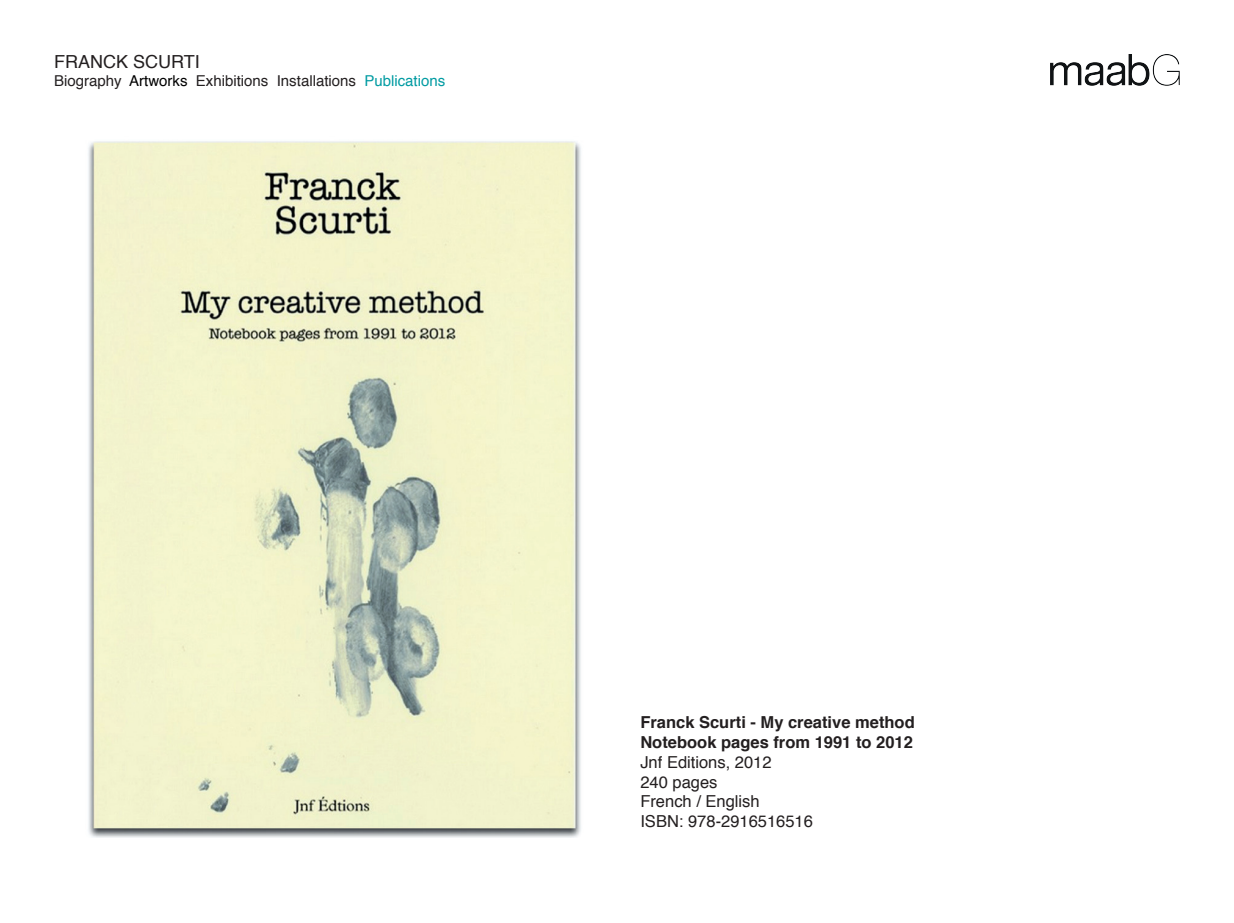
<style>
.page{position:relative;width:1234px;height:923px;background:#fff}
.page>*{position:absolute;margin:0;border:0;box-sizing:border-box;transform-origin:0 0}
.t1{font:18px "Helvetica";color:#231f20}
.t2{font:16.5px/19.8px "Helvetica";color:#231f20}
.t3{font:700 16.5px/19.8px "Helvetica";color:#231f20}
.t4{font:15px "Helvetica";color:#231f20}
.s1{color:#000}
.s2{color:#009ba2}
</style>
<div class="page">
<img style="left:88px;top:141px;width:493px;height:697px">
<img style="left:1050px;top:54px;width:129px;height:31px">
<p class="t1" style="left:54px;top:47px;width:147px">FRANCK SCURTI</p>
<p class="t4" style="left:54px;top:69px;width:393px">Biography <span class="s1">Artworks</span> Exhibitions Installations <span class="s2">Publications</span></p>
<p class="t3" style="left:640px;top:713px;width:276px">Franck Scurti - My creative method<br>Notebook pages from 1991 to 2012</p>
<p class="t2" style="left:640px;top:752px;width:174px">Jnf Editions, 2012<br>240 pages<br>French / English<br>ISBN: 978-2916516516</p>
</div>
